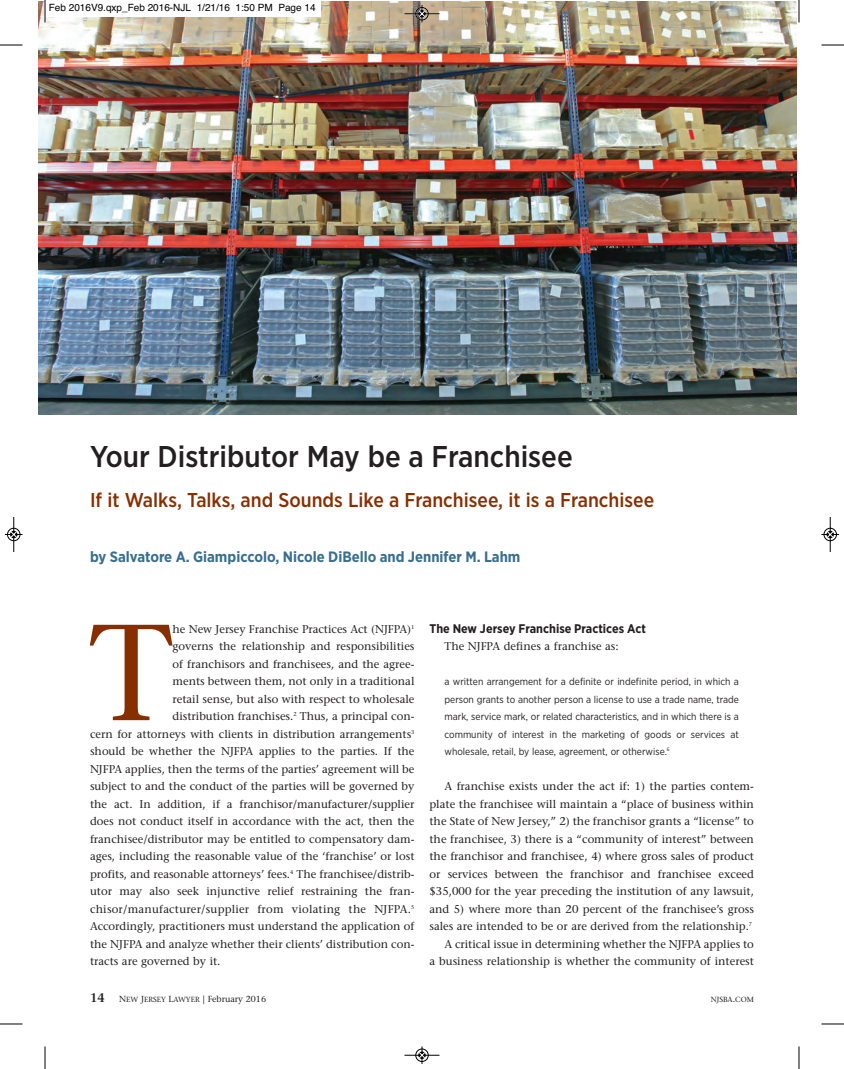
<style>
.page{position:relative;width:844px;height:1069px;background:#fff}
.page>*{position:absolute;margin:0;border:0;box-sizing:border-box;transform-origin:0 0}
.t1{font:136.25px "Stone Serif";color:#882f01}
.t2{font:500 30px "Gotham Narrow";color:#231f20}
.t3{font:500 20px "Gotham Narrow";color:#882f01}
.t4{font:700 15px "Gotham Narrow";color:#386e8f}
.t5{font:700 12.5px "Gotham Narrow";color:#231f20}
.t6{font:11.25px/17.5px "Stone Serif";color:#231f20;text-align:right}
.t7{font:11.25px "Stone Serif";letter-spacing:.02em;color:#231f20}
.t8{font:10px/17.5px "Gotham Narrow";color:#231f20;text-align:justify}
.t9{font:10px "Helvetica";color:#000}
.t10{font:8.75px "Stone Serif";color:#231f20}
.t11{font:7.38px "Stone Serif";color:#231f20}
.s1{font-weight:600;font-size:12.5px}
.s2{font-size:7.38px}
.s3{font-style:italic}
.s4{font-size:8.75px}
</style>
<div class="page">
<img style="left:38px;top:2px;width:758px;height:413px">
<div style="left:44px;top:0;width:277px;height:16px;background:#fff"></div>
<svg style="left:45px;top:0;width:1px;height:22px"></svg>
<svg style="left:0;top:45px;width:22px;height:1px"></svg>
<svg style="left:798px;top:0;width:2px;height:22px"></svg>
<svg style="left:821px;top:45px;width:23px;height:1px"></svg>
<svg style="left:45px;top:1046px;width:1px;height:23px"></svg>
<svg style="left:0;top:1023px;width:22px;height:2px"></svg>
<svg style="left:798px;top:1046px;width:2px;height:23px"></svg>
<svg style="left:821px;top:1023px;width:23px;height:2px"></svg>
<hr style="left:404px;top:13px;width:35px;height:1px;background:#fff">
<div style="left:415px;top:7px;width:14px;height:13px;border:1px solid #fff;border-radius:50%"></div>
<hr style="left:404px;top:14px;width:35px;height:1px;background:#000">
<div style="left:415px;top:7px;width:13px;height:13px;border:1px solid #000;border-radius:50%"></div>
<svg style="left:419px;top:5px;width:6px;height:17px"></svg>
<div style="left:415px;top:1048px;width:14px;height:14px;border:1px solid #fff;border-radius:50%"></div>
<hr style="left:404px;top:1055px;width:35px;height:1px;background:#000">
<div style="left:415px;top:1049px;width:13px;height:12px;border:1px solid #000;border-radius:50%"></div>
<svg style="left:419px;top:1046px;width:6px;height:18px"></svg>
<hr style="left:14px;top:517px;width:1px;height:35px;background:#000">
<div style="left:7px;top:528px;width:13px;height:13px;border:1px solid #000;border-radius:50%"></div>
<svg style="left:5px;top:531px;width:17px;height:7px"></svg>
<div style="left:823px;top:528px;width:14px;height:13px;border:1px solid #fff;border-radius:50%"></div>
<hr style="left:830px;top:517px;width:1px;height:35px;background:#000">
<div style="left:824px;top:528px;width:12px;height:13px;border:1px solid #000;border-radius:50%"></div>
<svg style="left:821px;top:531px;width:18px;height:7px"></svg>
<p class="t9" style="left:49px;top:2px;width:268px">Feb 2016V9.qxp_Feb 2016-NJL 1/21/16 1:50 PM Page 14</p>
<h2 class="t2" style="left:90px;top:446px;width:484px">Your Distributor May be a Franchisee</h2>
<h3 class="t3" style="left:90px;top:493px;width:566px">If it Walks, Talks, and Sounds Like a Franchisee, it is a Franchisee</h3>
<h3 class="t4" style="left:90px;top:552px;width:432px">by Salvatore A. Giampiccolo, Nicole DiBello and Jennifer M. Lahm</h3>
<h1 class="t1" style="left:90px;top:620px;width:85px">T</h1>
<p class="t6" style="left:172px;top:621px;width:243px">he New Jersey Franchise Practices Act (NJFPA)<sup>1</sup></p>
<p class="t6" style="left:172px;top:639px;width:243px">governs the relationship and responsibilities</p>
<p class="t6" style="left:172px;top:656px;width:243px">of franchisors and franchisees, and the agree-</p>
<p class="t6" style="left:172px;top:674px;width:243px">ments between them, not only in a traditional</p>
<p class="t6" style="left:172px;top:691px;width:243px">retail sense, but also with respect to wholesale</p>
<p class="t6" style="left:172px;top:709px;width:243px">distribution franchises.<sup>2</sup> Thus, a principal con-</p>
<p class="t6" style="left:90px;top:726px;width:326px">cern for attorneys with clients in distribution arrangements<sup>3</sup></p>
<p class="t6" style="left:90px;top:744px;width:326px">should be whether the NJFPA applies to the parties. If the</p>
<p class="t6" style="left:90px;top:761px;width:326px">NJFPA applies, then the terms of the parties’ agreement will be</p>
<p class="t6" style="left:90px;top:779px;width:326px">subject to and the conduct of the parties will be governed by</p>
<p class="t6" style="left:90px;top:796px;width:326px">the act. In addition, if a franchisor/manufacturer/supplier</p>
<p class="t6" style="left:90px;top:814px;width:326px">does not conduct itself in accordance with the act, then the</p>
<p class="t6" style="left:90px;top:831px;width:326px">franchisee/distributor may be entitled to compensatory dam-</p>
<p class="t6" style="left:90px;top:849px;width:326px">ages, including the reasonable value of the ‘franchise’ or lost</p>
<p class="t6" style="left:90px;top:866px;width:326px">profits, and reasonable attorneys’ fees.<sup>4</sup> The franchisee/distrib-</p>
<p class="t6" style="left:90px;top:884px;width:326px">utor may also seek injunctive relief restraining the fran-</p>
<p class="t7" style="left:90px;top:904px;width:326px">chisor/manufacturer/supplier from violating the NJFPA.<sup>5</sup></p>
<p class="t6" style="left:90px;top:919px;width:326px">Accordingly, practitioners must understand the application of</p>
<p class="t6" style="left:90px;top:936px;width:326px">the NJFPA and analyze whether their clients’ distribution con-</p>
<p class="t6" style="left:90px;top:954px;width:132px">tracts are governed by it.</p>
<p class="t5" style="left:429px;top:624px;width:218px">The New Jersey Franchise Practices Act</p>
<p class="t6" style="left:444px;top:639px;width:176px">The NJFPA defines a franchise as:</p>
<p class="t8" style="left:444px;top:674px;width:296px">a written arrangement for a definite or indefinite period, in which a person grants to another person a license to use a trade name, trade mark, service mark, or related characteristics, and in which there is a community of interest in the marketing of goods or services at wholesale, retail, by lease, agreement, or otherwise.<sup>6</sup></p>
<p class="t6" style="left:429px;top:779px;width:326px">A franchise exists under the act if: 1) the parties contem&shy;plate the franchisee will maintain a “place of business within the State of New Jersey,” 2) the franchisor grants a “license” to the franchisee, 3) there is a “community of interest” between the franchisor and franchisee, 4) where gross sales of product or services between the franchisor and franchisee exceed $35,000 for the year preceding the institution of any lawsuit, and 5) where more than 20 percent of the franchisee’s gross sales are intended to be or are derived from the relationship.<sup>7<br></sup>A critical issue in determining whether the NJFPA applies to<br>a business relationship is whether the community of interest</p>
<p class="t10" style="left:90px;top:995px;width:177px"><span class="s1">14</span> N<span class="s2">EW</span> J<span class="s2">ERSEY</span> L<span class="s2">AWYER</span> <span class="s3">|</span> February 2016</p>
<p class="t11" style="left:711px;top:997px;width:45px">NJSBA<span class="s4">.</span>COM</p>
</div>
